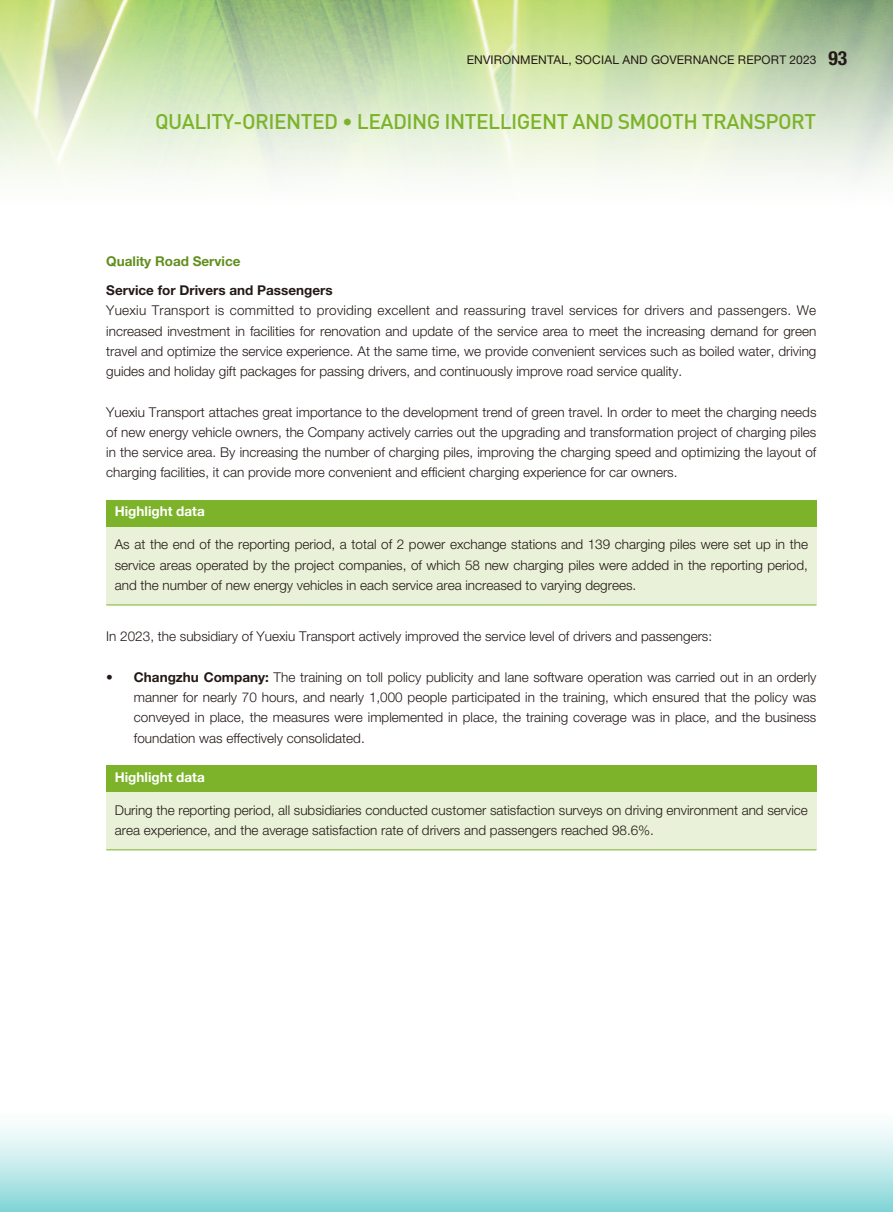
<style>
.page{position:relative;width:893px;height:1212px;background:#fff}
.page>*{position:absolute;margin:0;border:0;box-sizing:border-box;transform-origin:0 0}
.t1{font:500 21px "DIN Pro";letter-spacing:-.025em;color:#7cb32a}
.t2{font:300 13.5px/20.2px "Helvetica Neue LT Std";color:#231916;text-align:justify}
.t3{font:700 13.5px "Helvetica Neue LT Std";color:#231916}
.t4{font:700 13.5px "Helvetica Neue LT Std";color:#fff}
.t5{font:700 13.5px "Helvetica Neue LT Std";color:#618f1d}
.t6{font:12px "Helvetica Neue LT Std";letter-spacing:.015em;color:#231916}
.s1{font-weight:700;font-stretch:condensed;font-size:19.5px}
.s2{font-weight:700}
</style>
<div class="page">
<img style="left:0;top:0;width:893px;height:179px">
<div style="left:0;top:1099px;width:893px;height:113px;background:linear-gradient(to bottom,#fff,#8bd7da)"></div>
<div style="left:106px;top:500px;width:710px;height:27px;background:#7cb32a"></div>
<div style="left:106px;top:527px;width:710px;height:78px;background:#e9f1d8"></div>
<hr style="left:106px;top:605px;width:710px;height:1px;background:#7cb32a">
<div style="left:106px;top:765px;width:710px;height:27px;background:#7cb32a"></div>
<div style="left:106px;top:792px;width:710px;height:58px;background:#e9f1d8"></div>
<hr style="left:106px;top:849px;width:710px;height:1px;background:#7cb32a">
<p class="t6" style="left:467px;top:52px;width:382px">ENVIRONMENTAL, SOCIAL AND GOVERNANCE REPORT 2023 <span class="s1">93</span></p>
<h1 class="t1" style="left:155px;top:107px;width:663px">QUALITY-ORIENTED • LEADING INTELLIGENT AND SMOOTH TRANSPORT</h1>
<p class="t5" style="left:106px;top:253px;width:136px">Quality Road Service</p>
<p class="t3" style="left:106px;top:282px;width:228px">Service for Drivers and Passengers</p>
<p class="t2" style="left:106px;top:300px;width:712px">Yuexiu Transport is committed to providing excellent and reassuring travel services for drivers and passengers. We increased investment in facilities for renovation and update of the service area to meet the increasing demand for green travel and optimize the service experience. At the same time, we provide convenient services such as boiled water, driving guides and holiday gift packages for passing drivers, and continuously improve road service quality.</p>
<p class="t2" style="left:106px;top:401px;width:712px">Yuexiu Transport attaches great importance to the development trend of green travel. In order to meet the charging needs of new energy vehicle owners, the Company actively carries out the upgrading and transformation project of charging piles in the service area. By increasing the number of charging piles, improving the charging speed and optimizing the layout of charging facilities, it can provide more convenient and efficient charging experience for car owners.</p>
<p class="t4" style="left:115px;top:503px;width:91px">Highlight data</p>
<p class="t2" style="left:115px;top:534px;width:695px">As at the end of the reporting period, a total of 2 power exchange stations and 139 charging piles were set up in the service areas operated by the project companies, of which 58 new charging piles were added in the reporting period, and the number of new energy vehicles in each service area increased to varying degrees.</p>
<p class="t2" style="left:106px;top:626px;width:607px">In 2023, the subsidiary of Yuexiu Transport actively improved the service level of drivers and passengers:</p>
<p class="t2" style="left:134px;top:666px;width:684px;text-indent:-28px">• <span class="s2">Changzhu Company:</span> The training on toll policy publicity and lane software operation was carried out in an orderly manner for nearly 70 hours, and nearly 1,000 people participated in the training, which ensured that the policy was conveyed in place, the measures were implemented in place, the training coverage was in place, and the business foundation was effectively consolidated.</p>
<p class="t4" style="left:115px;top:768px;width:91px">Highlight data</p>
<p class="t2" style="left:115px;top:799px;width:695px">During the reporting period, all subsidiaries conducted customer satisfaction surveys on driving environment and service area experience, and the average satisfaction rate of drivers and passengers reached 98.6%.</p>
</div>
